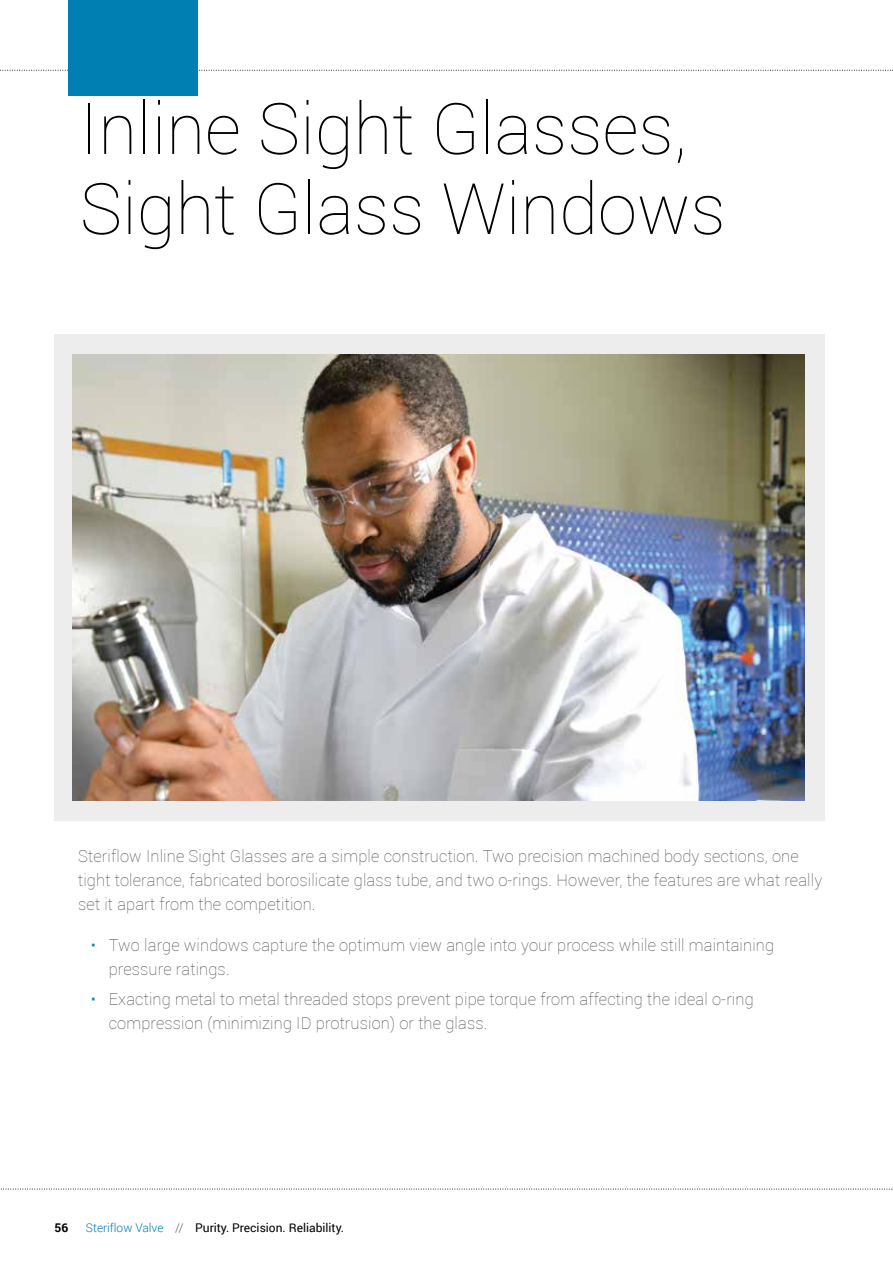
<style>
.page{position:relative;width:893px;height:1263px;background:#fff}
.page>*{position:absolute;margin:0;border:0;box-sizing:border-box;transform-origin:0 0}
.t1{font:100 70.95px/80.1px "Roboto";color:#000}
.t2{font:100 16.5px/24px "Roboto";letter-spacing:.01em;color:#4d4d4f}
.t3{font:12px "Roboto";color:#000}
.t4{font:700 12px "Roboto";color:#000}
.s1{color:#008bbc}
.s2{font-weight:300;color:#007fb3}
.s3{font-weight:300;color:#58595b}
</style>
<div class="page">
<svg style="left:0;top:70px;width:893px;height:1px"></svg>
<div style="left:69px;top:0;width:129px;height:95px;background:#007fb3"></div>
<div style="left:54px;top:334px;width:770px;height:487px;background:#ededee"></div>
<img style="left:73px;top:354px;width:731px;height:446px">
<svg style="left:0;top:1189px;width:893px;height:1px"></svg>
<h1 class="t1" style="left:80px;top:86px;width:647px">Inline Sight Glasses,<br>Sight Glass Windows</h1>
<p class="t2" style="left:78px;top:843px;width:746px">Steriflow Inline Sight Glasses are a simple construction. Two precision machined body sections, one tight tolerance, fabricated borosilicate glass tube, and two o-rings. However, the features are what really set it apart from the competition.</p>
<p class="t2" style="left:109px;top:932px;width:667px;text-indent:-18px"><span class="s1">•</span> Two large windows capture the optimum view angle into your process while still maintaining pressure ratings.</p>
<p class="t2" style="left:109px;top:987px;width:646px;text-indent:-18px"><span class="s1">•</span> Exacting metal to metal threaded stops prevent pipe torque from affecting the ideal o-ring compression (minimizing ID protrusion) or the glass.</p>
<p class="t4" style="left:55px;top:1219px;width:15px">56</p>
<p class="t3" style="left:86px;top:1220px;width:260px"><span class="s2">Steriflow Valve</span> <span class="s3">//</span> Purity. Precision. Reliability.</p>
</div>
